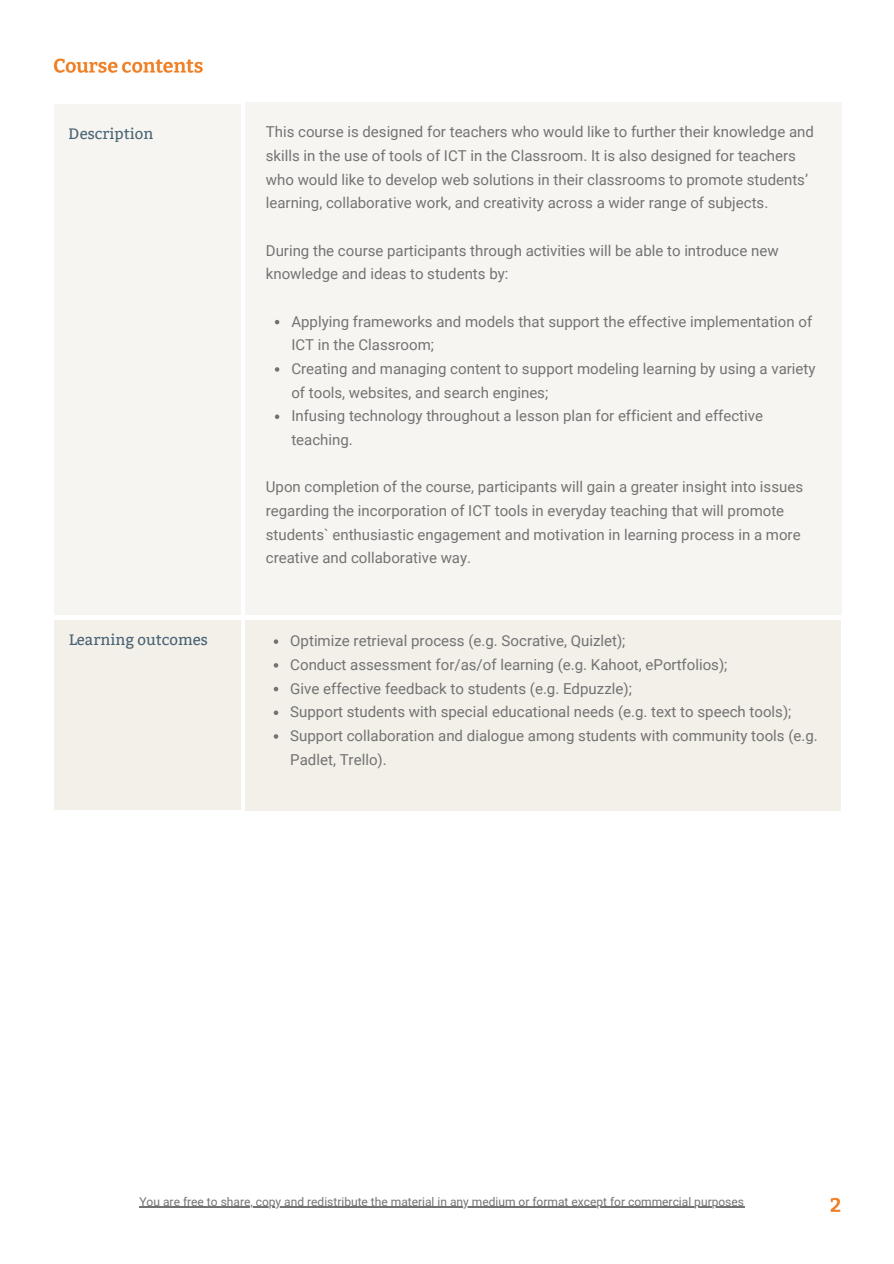
<style>
.page{position:relative;width:894px;height:1264px;background:#fff}
.page>*{position:absolute;margin:0;border:0;box-sizing:border-box;transform-origin:0 0}
.t1{font:15px/23.7px "Roboto";color:#737373}
.t2{font:15px "Bitter";color:#1e4157}
.t3{font:12px "Roboto";color:#737373}
</style>
<div class="page">
<img style="left:53px;top:58px;width:789px;height:1154px">
<div style="left:55px;top:620px;width:186px;height:189px;background:#f3efe9"></div>
<div style="left:55px;top:104px;width:186px;height:511px;background:#f7f5f1"></div>
<div style="left:245px;top:103px;width:596px;height:512px;background:#f7f5f1"></div>
<div style="left:245px;top:620px;width:595px;height:190px;background:#f3efe9"></div>
<svg style="left:274px;top:639px;width:4px;height:5px"></svg>
<svg style="left:274px;top:663px;width:4px;height:4px"></svg>
<svg style="left:274px;top:686px;width:4px;height:5px"></svg>
<svg style="left:274px;top:710px;width:4px;height:5px"></svg>
<svg style="left:274px;top:734px;width:4px;height:4px"></svg>
<svg style="left:275px;top:320px;width:4px;height:4px"></svg>
<svg style="left:275px;top:367px;width:4px;height:5px"></svg>
<svg style="left:275px;top:414px;width:4px;height:5px"></svg>
<hr style="left:139px;top:1206px;width:605px;height:1px;background:#737373">
<p class="t2" style="left:69px;top:124px;width:86px">Description</p>
<p class="t2" style="left:69px;top:631px;width:140px">Learning outcomes</p>
<p class="t1" style="left:266px;top:120px;width:549px">This course is designed for teachers who would like to further their knowledge and skills in the use of tools of ICT in the Classroom. It is also designed for teachers who would like to develop web solutions in their classrooms to promote students’ learning, collaborative work, and creativity across a wider range of subjects.</p>
<p class="t1" style="left:266px;top:239px;width:514px">During the course participants through activities will be able to introduce new knowledge and ideas to students by:</p>
<p class="t1" style="left:291px;top:310px;width:522px">Applying frameworks and models that support the effective implementation of<br>ICT in the Classroom;</p>
<p class="t1" style="left:291px;top:357px;width:525px">Creating and managing content to support modeling learning by using a variety of tools, websites, and search engines;</p>
<p class="t1" style="left:291px;top:404px;width:473px">Infusing technology throughout a lesson plan for efficient and effective teaching.</p>
<p class="t1" style="left:266px;top:475px;width:538px">Upon completion of the course, participants will gain a greater insight into issues regarding the incorporation of ICT tools in everyday teaching that will promote students` enthusiastic engagement and motivation in learning process in a more creative and collaborative way.</p>
<p class="t1" style="left:290px;top:629px;width:336px">Optimize retrieval process (e.g. Socrative, Quizlet);</p>
<p class="t1" style="left:290px;top:653px;width:438px">Conduct assessment for/as/of learning (e.g. Kahoot, ePortfolios);</p>
<p class="t1" style="left:290px;top:676px;width:343px">Give effective feedback to students (e.g. Edpuzzle);</p>
<p class="t1" style="left:290px;top:700px;width:502px">Support students with special educational needs (e.g. text to speech tools);</p>
<p class="t1" style="left:290px;top:724px;width:529px">Support collaboration and dialogue among students with community tools (e.g.<br>Padlet, Trello).</p>
<p class="t3" style="left:139px;top:1194px;width:606px">You are free to share, copy and redistribute the material in any medium or format except for commercial purposes</p>
</div>
